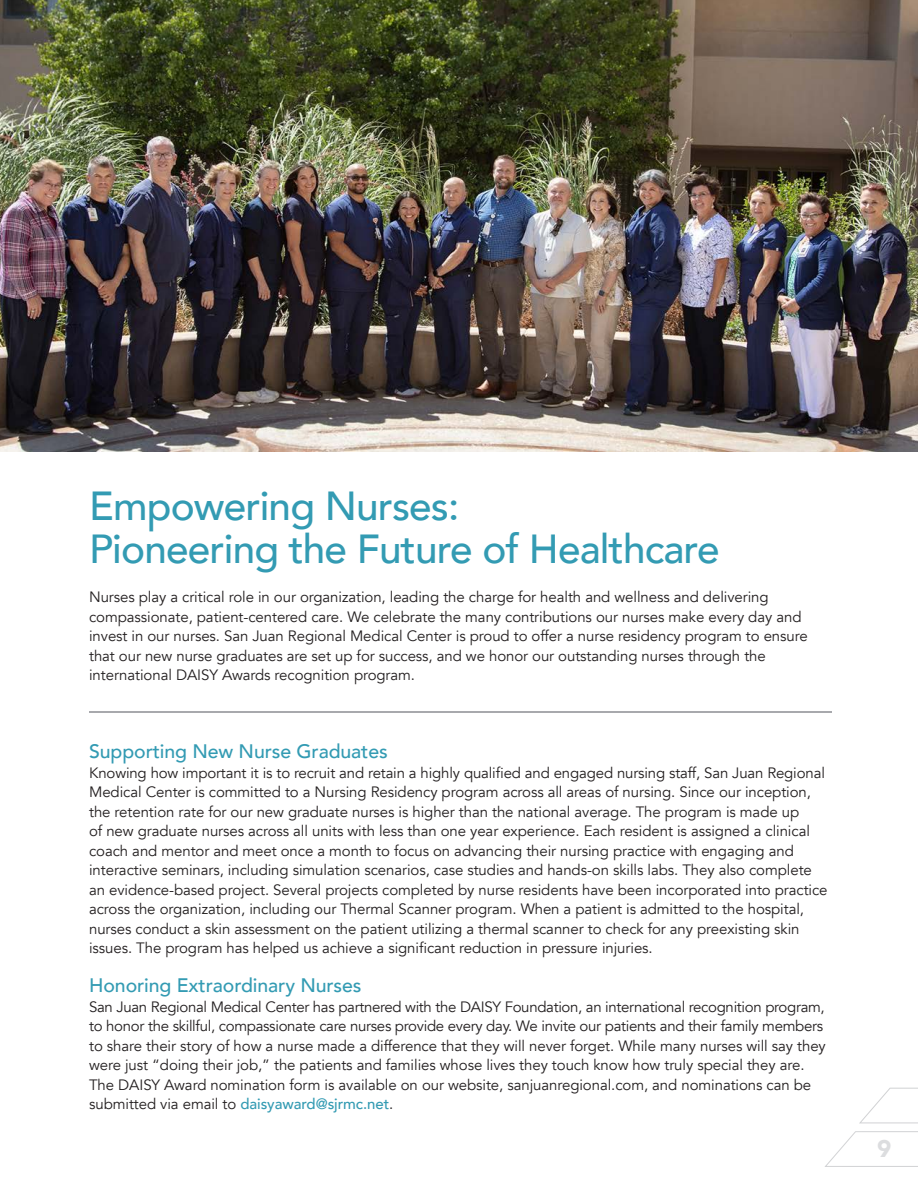
<style>
.page{position:relative;width:918px;height:1188px;background:#fff}
.page>*{position:absolute;margin:0;border:0;box-sizing:border-box;transform-origin:0 0}
.t1{font:500 40.5px/43.5px "Avenir";letter-spacing:-.02em;color:#339bb3}
.t2{font:900 24px "Avenir";color:#dcdddf}
.t3{font:500 19.5px "Avenir";letter-spacing:-.005em;color:#339bb3}
.t4{font:15px/19.5px "Avenir";letter-spacing:-.005em;color:#231f20}
.s1{font-weight:500;color:#339bb3}
</style>
<div class="page">
<hr style="left:90px;top:711px;width:742px;height:2px;background:#a8a9ad">
<svg style="left:859px;top:1087px;width:59px;height:37px"></svg>
<img style="left:0;top:0;width:918px;height:451px">
<h1 class="t1" style="left:89px;top:482px;width:632px">Empowering Nurses:<br>Pioneering the Future of Healthcare</h1>
<p class="t4" style="left:89px;top:587px;width:720px">Nurses play a critical role in our organization, leading the charge for health and wellness and delivering compassionate, patient-centered care. We celebrate the many contributions our nurses make every day and invest in our nurses. San Juan Regional Medical Center is proud to offer a nurse residency program to ensure that our new nurse graduates are set up for success, and we honor our outstanding nurses through the international DAISY Awards recognition program.</p>
<h3 class="t3" style="left:89px;top:734px;width:300px">Supporting New Nurse Graduates</h3>
<p class="t4" style="left:89px;top:763px;width:740px">Knowing how important it is to recruit and retain a highly qualified and engaged nursing staff, San Juan Regional Medical Center is committed to a Nursing Residency program across all areas of nursing. Since our inception, the retention rate for our new graduate nurses is higher than the national average. The program is made up<br>of new graduate nurses across all units with less than one year experience. Each resident is assigned a clinical coach and mentor and meet once a month to focus on advancing their nursing practice with engaging and interactive seminars, including simulation scenarios, case studies and hands-on skills labs. They also complete an evidence-based project. Several projects completed by nurse residents have been incorporated into practice across the organization, including our Thermal Scanner program. When a patient is admitted to the hospital, nurses conduct a skin assessment on the patient utilizing a thermal scanner to check for any preexisting skin issues. The program has helped us achieve a significant reduction in pressure injuries.</p>
<h3 class="t3" style="left:89px;top:968px;width:274px">Honoring Extraordinary Nurses</h3>
<p class="t4" style="left:89px;top:997px;width:738px">San Juan Regional Medical Center has partnered with the DAISY Foundation, an international recognition program, to honor the skillful, compassionate care nurses provide every day. We invite our patients and their family members to share their story of how a nurse made a difference that they will never forget. While many nurses will say they were just “doing their job,” the patients and families whose lives they touch know how truly special they are.<br>The DAISY Award nomination form is available on our website, sanjuanregional.com, and nominations can be submitted via email to <span class="s1">daisyaward@sjrmc.net</span>.</p>
<h2 class="t2" style="left:877px;top:1128px;width:16px">9</h2>
</div>
